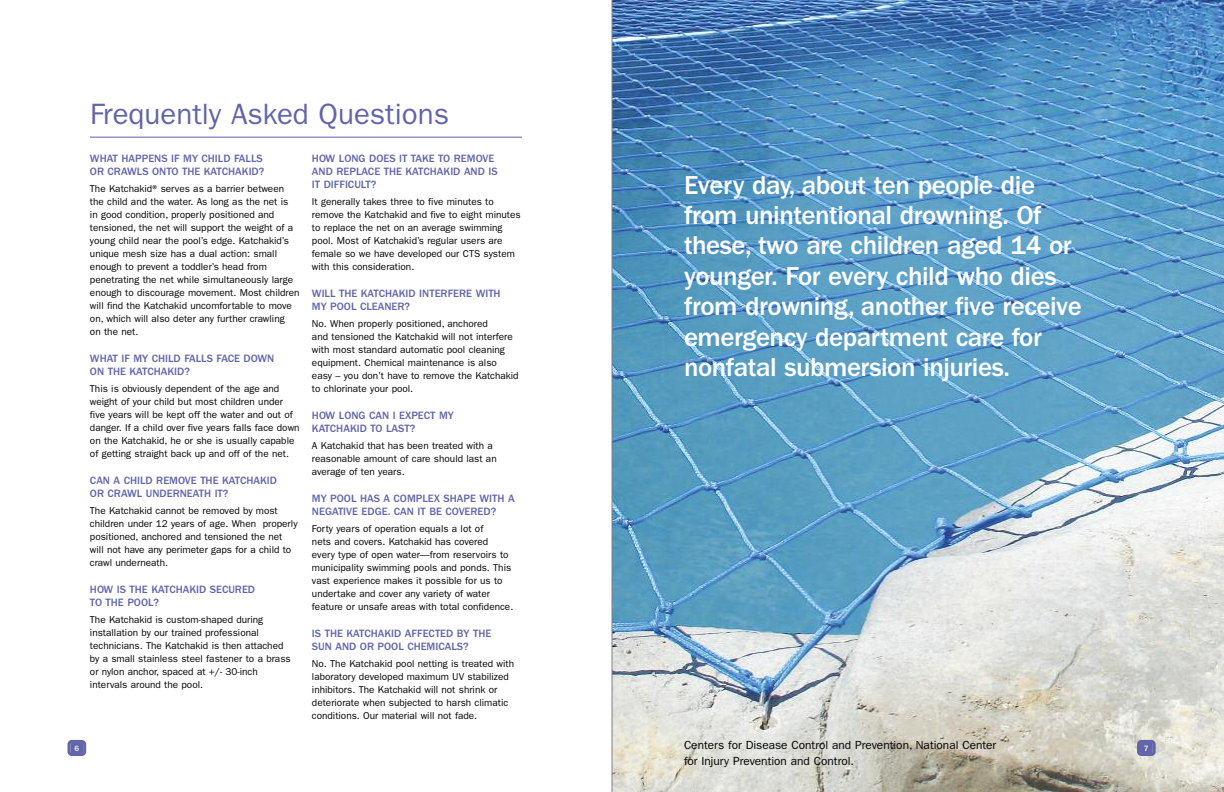
<style>
.page{position:relative;width:1224px;height:792px;background:#fff}
.page>*{position:absolute;margin:0;border:0;box-sizing:border-box;transform-origin:0 0}
.t1{font:29.5px "Wachovia FG Book";color:#6165a9}
.t2{font:26.9px/30.4px "Wachovia FG Bold";letter-spacing:-.02em;color:#fff}
.t3{font:11.8px/16px "Wachovia FG Book";color:#000}
.t4{font:11px/13px "Wachovia FG Bold";color:#6165a9}
.t5{font:10px/13px "Wachovia FG Book";color:#000}
.t6{font:8px "Wachovia FG Bold";color:#fff}
</style>
<div class="page">
<img style="left:613px;top:0;width:611px;height:792px">
<svg style="left:67px;top:740px;width:19px;height:16px"></svg>
<svg style="left:1137px;top:740px;width:19px;height:16px"></svg>
<hr style="left:612px;top:0;width:1px;height:792px;background:#808080">
<hr style="left:90px;top:137px;width:432px;height:1px;background:#6165a9">
<h1 class="t1" style="left:90px;top:97px;width:361px">Frequently Asked Questions</h1>
<p class="t4" style="left:90px;top:152px;width:176px">WHAT HAPPENS IF MY CHILD FALLS<br>OR CRAWLS ONTO THE KATCHAKID?</p>
<p class="t5" style="left:90px;top:182px;width:211px">The Katchakid®serves as a barrier between the child and the water. As long as the net is<br>in good condition, properly positioned and tensioned, the net will support the weight of a young child near the pool’s edge. Katchakid’s unique mesh size has a dual action: small enough to prevent a toddler’s head from penetrating the net while simultaneously large enough to discourage movement. Most children will find the Katchakid uncomfortable to move on, which will also deter any further crawling<br>on the net.</p>
<p class="t4" style="left:90px;top:352px;width:186px">WHAT IF MY CHILD FALLS FACE DOWN<br>ON THE KATCHAKID?</p>
<p class="t5" style="left:90px;top:382px;width:211px">This is obviously dependent of the age and weight of your child but most children under five years will be kept off the water and out of danger. If a child over five years falls face down on the Katchakid, he or she is usually capable of getting straight back up and off of the net.</p>
<p class="t4" style="left:90px;top:474px;width:189px">CAN A CHILD REMOVE THE KATCHAKID<br>OR CRAWL UNDERNEATH IT?</p>
<p class="t5" style="left:90px;top:504px;width:209px">The Katchakid cannot be removed by most children under 12 years of age. When properly positioned, anchored and tensioned the net will not have any perimeter gaps for a child to crawl underneath.</p>
<p class="t4" style="left:90px;top:583px;width:167px">HOW IS THE KATCHAKID SECURED<br>TO THE POOL?</p>
<p class="t5" style="left:90px;top:613px;width:202px">The Katchakid is custom-shaped during installation by our trained professional technicians. The Katchakid is then attached by a small stainless steel fastener to a brass or nylon anchor, spaced at +/- 30-inch intervals around the pool.</p>
<p class="t4" style="left:312px;top:152px;width:187px">HOW LONG DOES IT TAKE TO REMOVE<br>AND REPLACE THE KATCHAKID AND IS<br>IT DIFFICULT?</p>
<p class="t5" style="left:312px;top:195px;width:210px">It generally takes three to five minutes to remove the Katchakid and five to eight minutes to replace the net on an average swimming pool. Most of Katchakid’s regular users are female so we have developed our CTS system with this consideration.</p>
<p class="t4" style="left:312px;top:287px;width:190px">WILL THE KATCHAKID INTERFERE WITH<br>MY POOL CLEANER?</p>
<p class="t5" style="left:312px;top:317px;width:208px">No. When properly positioned, anchored<br>and tensioned the Katchakid will not interfere with most standard automatic pool cleaning equipment. Chemical maintenance is also easy – you don’t have to remove the Katchakid to chlorinate your pool.</p>
<p class="t4" style="left:312px;top:409px;width:143px">HOW LONG CAN I EXPECT MY<br>KATCHAKID TO LAST?</p>
<p class="t5" style="left:312px;top:439px;width:186px">A Katchakid that has been treated with a reasonable amount of care should last an average of ten years.</p>
<p class="t4" style="left:312px;top:492px;width:204px">MY POOL HAS A COMPLEX SHAPE WITH A<br>NEGATIVE EDGE. CAN IT BE COVERED?</p>
<p class="t5" style="left:312px;top:522px;width:203px">Forty years of operation equals a lot of<br>nets and covers. Katchakid has covered every type of open water—from reservoirs to municipality swimming pools and ponds. This vast experience makes it possible for us to undertake and cover any variety of water feature or unsafe areas with total confidence.</p>
<p class="t4" style="left:312px;top:627px;width:181px">IS THE KATCHAKID AFFECTED BY THE<br>SUN AND OR POOL CHEMICALS?</p>
<p class="t5" style="left:312px;top:657px;width:204px">No. The Katchakid pool netting is treated with laboratory developed maximum UV stabilized inhibitors. The Katchakid will not shrink or deteriorate when subjected to harsh climatic conditions. Our material will not fade.</p>
<h2 class="t2" style="left:684px;top:170px;width:399px">Every day, about ten people die from unintentional drowning. Of these, two are children aged 14 or younger. For every child who dies from drowning, another five receive emergency department care for nonfatal submersion injuries.</h2>
<p class="t3" style="left:684px;top:737px;width:314px">Centers for Disease Control and Prevention, National Center for Injury Prevention and Control.</p>
<p class="t6" style="left:74px;top:743px;width:6px">6</p>
<p class="t6" style="left:1144px;top:743px;width:6px">7</p>
</div>
